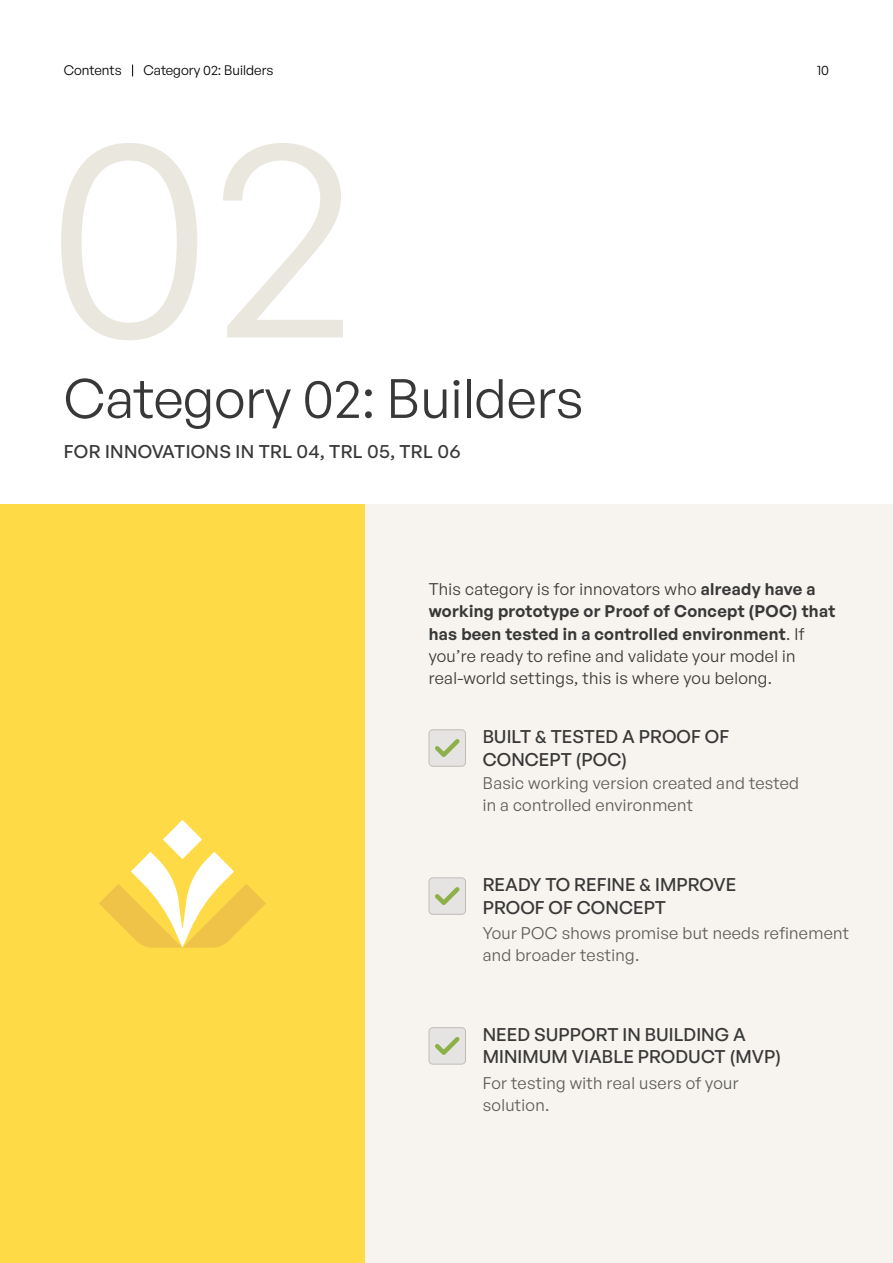
<style>
.page{position:relative;width:893px;height:1263px;background:#fff}
.page>*{position:absolute;margin:0;border:0;box-sizing:border-box;transform-origin:0 0}
.t1{font:283.5px "General Sans";color:#eae7df}
.t2{font:54px "General Sans";color:#383838}
.t3{font:500 18px/22.5px "General Sans";letter-spacing:.005em;color:#383838}
.t4{font:16.5px/22.2px "General Sans";letter-spacing:.02em;color:#383838}
.t5{font:16.5px/22.4px "General Sans";letter-spacing:.02em;color:#5c5c56}
.t6{font:13.5px "General Sans";color:#000}
.s1{font-weight:600}
</style>
<div class="page">
<div style="left:365px;top:504px;width:528px;height:759px;background:#f7f4ef"></div>
<div style="left:0;top:504px;width:365px;height:759px;background:#ffda47"></div>
<div style="left:429px;top:730px;width:36px;height:36px;background:#e5e4e3;border-radius:4px"></div>
<div style="left:429px;top:729px;width:37px;height:38px;border:1px solid #c1bcb9;border-radius:4px"></div>
<svg style="left:435px;top:739px;width:25px;height:18px"></svg>
<div style="left:429px;top:878px;width:36px;height:36px;background:#e5e4e3;border-radius:4px"></div>
<div style="left:429px;top:877px;width:37px;height:38px;border:1px solid #c1bcb9;border-radius:4px"></div>
<svg style="left:435px;top:887px;width:25px;height:18px"></svg>
<div style="left:429px;top:1028px;width:36px;height:36px;background:#e5e4e3;border-radius:4px"></div>
<div style="left:429px;top:1027px;width:37px;height:37px;border:1px solid #c1bcb9;border-radius:4px"></div>
<svg style="left:435px;top:1037px;width:25px;height:18px"></svg>
<svg style="left:99px;top:820px;width:167px;height:128px"></svg>
<p class="t6" style="left:64px;top:62px;width:59px">Contents</p>
<p class="t6" style="left:143px;top:62px;width:131px">Category 02: Builders</p>
<p class="t6" style="left:817px;top:62px;width:13px">10</p>
<h1 class="t1" style="left:47px;top:58px;width:311px">02</h1>
<h2 class="t2" style="left:64px;top:365px;width:521px">Category 02: Builders</h2>
<p class="t3" style="left:64px;top:439px;width:399px">FOR INNOVATIONS IN TRL 04, TRL 05, TRL 06</p>
<p class="t4" style="left:429px;top:578px;width:408px">This category is for innovators who <span class="s1">already have a working prototype or Proof of Concept (POC) that has been tested in a controlled environment</span>. If you’re ready to refine and validate your model in real-world settings, this is where you belong.</p>
<p class="t3" style="left:483px;top:725px;width:248px">BUILT &amp; TESTED A PROOF OF<br>CONCEPT (POC)</p>
<p class="t5" style="left:483px;top:771px;width:318px">Basic working version created and tested in a controlled environment</p>
<p class="t3" style="left:483px;top:873px;width:255px">READY TO REFINE &amp; IMPROVE<br>PROOF OF CONCEPT</p>
<p class="t5" style="left:483px;top:921px;width:368px">Your POC shows promise but needs refinement and broader testing.</p>
<p class="t3" style="left:483px;top:1023px;width:300px">NEED SUPPORT IN BUILDING A<br>MINIMUM VIABLE PRODUCT (MVP)</p>
<p class="t5" style="left:483px;top:1071px;width:257px">For testing with real users of your solution.</p>
</div>
